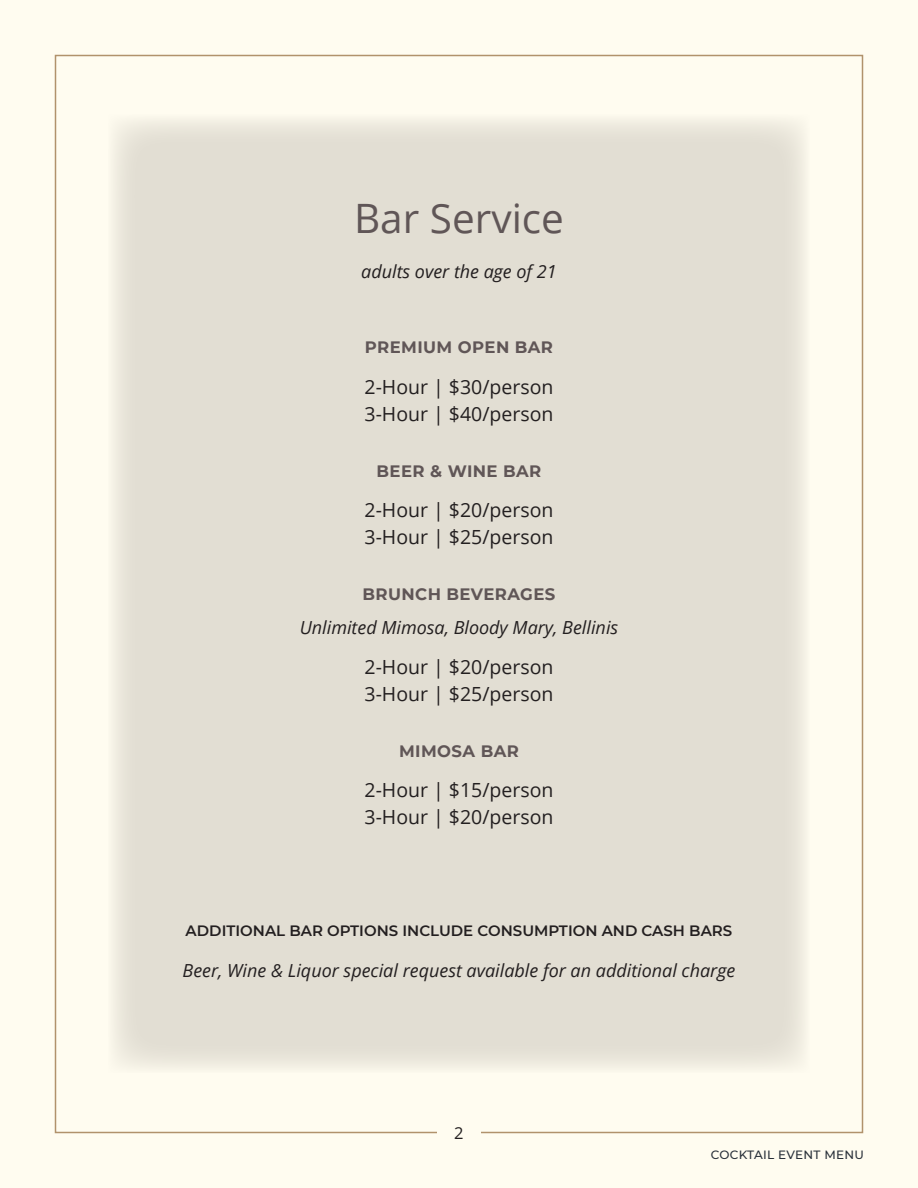
<style>
.page{position:relative;width:918px;height:1188px;background:#fffcf0}
.page>*{position:absolute;margin:0;border:0;box-sizing:border-box;transform-origin:0 0}
.header-course{font:40.5px "Open Sans";color:#605657}
.entree-description{font:19.5px "Open Sans";color:#231f20}
.select_italic{font:italic 18px "Open Sans";color:#231f20}
.bar-subtitle{font:700 16.5px "Montserrat";letter-spacing:.025em;color:#605657}
.t1{font:16.5px "Open Sans";color:#231f20}
.entree-description-2{font:600 15px "Montserrat";color:#231f20}
.t2{font:500 12px "Montserrat";letter-spacing:.025em;color:#293039}
</style>
<div class="page">
<div style="left:108px;top:115px;width:702px;height:958px;background:#e2ded3"></div>
<p class="header-course" style="left:354px;top:191px;width:211px">Bar Service</p>
<p class="select_italic" style="left:361px;top:260px;width:197px">adults over the age of 21</p>
<p class="bar-subtitle" style="left:365px;top:336px;width:190px">PREMIUM OPEN BAR</p>
<p class="entree-description" style="left:365px;top:374px;width:190px">2-Hour | $30/person</p>
<p class="entree-description" style="left:365px;top:401px;width:190px">3-Hour | $40/person</p>
<p class="bar-subtitle" style="left:377px;top:459px;width:166px">BEER &amp; WINE BAR</p>
<p class="entree-description" style="left:365px;top:497px;width:190px">2-Hour | $20/person</p>
<p class="entree-description" style="left:365px;top:524px;width:190px">3-Hour | $25/person</p>
<p class="bar-subtitle" style="left:363px;top:582px;width:194px">BRUNCH BEVERAGES</p>
<p class="select_italic" style="left:300px;top:615px;width:320px">Unlimited Mimosa, Bloody Mary, Bellinis</p>
<p class="entree-description" style="left:365px;top:654px;width:190px">2-Hour | $20/person</p>
<p class="entree-description" style="left:365px;top:681px;width:190px">3-Hour | $25/person</p>
<p class="bar-subtitle" style="left:399px;top:739px;width:121px">MIMOSA BAR</p>
<p class="entree-description" style="left:365px;top:777px;width:190px">2-Hour | $15/person</p>
<p class="entree-description" style="left:365px;top:804px;width:190px">3-Hour | $20/person</p>
<p class="entree-description-2" style="left:186px;top:920px;width:548px">ADDITIONAL BAR OPTIONS INCLUDE CONSUMPTION AND CASH BARS</p>
<p class="select_italic" style="left:183px;top:958px;width:554px">Beer, Wine &amp; Liquor special request available for an additional charge</p>
<p class="t1" style="left:454px;top:1122px;width:11px">2</p>
<p class="t2" style="left:711px;top:1146px;width:155px">COCKTAIL EVENT MENU</p>
</div>
